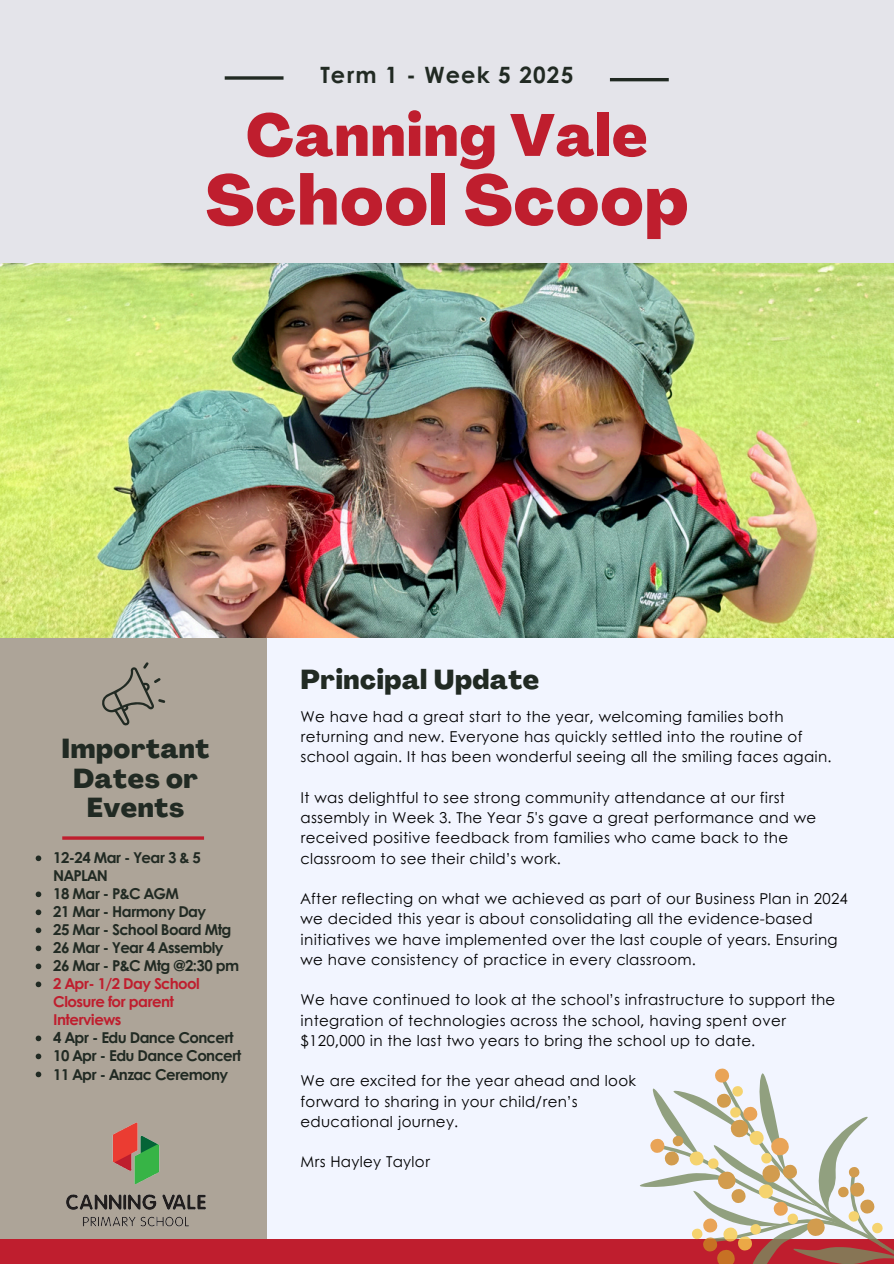
<style>
.page{position:relative;width:894px;height:1264px;background:#fff}
.page>*{position:absolute;margin:0;border:0;box-sizing:border-box;transform-origin:0 0}
.t1{font:800 69px "Agrandir";letter-spacing:.02em;color:#bf1e2e}
.t2{font:800 58.5px "Agrandir";letter-spacing:.02em;color:#bf1e2e}
.t3{font:800 27px/29.2px "Agrandir";letter-spacing:.02em;color:#212a23;text-align:center}
.t4{font:700 22.5px "Century Gothic";letter-spacing:.05em;color:#212a23}
.t5{font:15px/20.2px "Century Gothic";letter-spacing:.02em;color:#000}
.t6{font:700 15px/18px "Century Gothic";letter-spacing:-.04em;color:#212a23}
.t7{font:700 15px/18px "Century Gothic";letter-spacing:-.04em;color:#bf1e2e}
</style>
<div class="page">
<div style="left:0;top:0;width:893px;height:1263px;background:#f2f5ff"></div>
<div style="left:0;top:0;width:893px;height:263px;background:#e4e4ea"></div>
<div style="left:0;top:634px;width:266px;height:611px;background:#ada498"></div>
<div style="left:0;top:1239px;width:893px;height:24px;background:#bf1e2e"></div>
<img style="left:0;top:263px;width:893px;height:374px">
<hr style="left:62px;top:836px;width:142px;height:3px;background:#bf1e2e">
<hr style="left:609px;top:78px;width:59px;height:3px;background:#212a23">
<svg style="left:225px;top:76px;width:58px;height:4px"></svg>
<svg style="left:102px;top:662px;width:63px;height:63px"></svg>
<img style="left:66px;top:1122px;width:140px;height:104px">
<svg style="left:640px;top:1068px;width:253px;height:195px"></svg>
<svg style="left:36px;top:855px;width:5px;height:6px"></svg>
<svg style="left:36px;top:891px;width:5px;height:6px"></svg>
<svg style="left:36px;top:909px;width:5px;height:6px"></svg>
<svg style="left:36px;top:927px;width:5px;height:6px"></svg>
<svg style="left:36px;top:945px;width:5px;height:6px"></svg>
<svg style="left:36px;top:963px;width:5px;height:6px"></svg>
<svg style="left:36px;top:981px;width:5px;height:6px"></svg>
<svg style="left:36px;top:1035px;width:5px;height:6px"></svg>
<svg style="left:36px;top:1053px;width:5px;height:6px"></svg>
<svg style="left:36px;top:1071px;width:5px;height:6px"></svg>
<h3 class="t4" style="left:320px;top:58px;width:254px">Term 1 - Week 5 2025</h3>
<p class="t2" style="left:246px;top:112px;width:403px">Canning Vale</p>
<p class="t1" style="left:205px;top:173px;width:484px">School Scoop</p>
<p class="t3" style="left:61px;top:737px;width:150px">Important<br>Dates or<br>Events</p>
<p class="t6" style="left:53px;top:848px;width:149px">12-24 Mar - Year 3 &amp; 5<br>NAPLAN</p>
<p class="t6" style="left:53px;top:884px;width:127px">18 Mar - P&amp;C AGM</p>
<p class="t6" style="left:53px;top:902px;width:154px">21 Mar - Harmony Day</p>
<p class="t6" style="left:53px;top:920px;width:180px">25 Mar - School Board Mtg</p>
<p class="t6" style="left:53px;top:938px;width:172px">26 Mar - Year 4 Assembly</p>
<p class="t6" style="left:53px;top:956px;width:187px">26 Mar - P&amp;C Mtg @2:30 pm</p>
<p class="t7" style="left:53px;top:974px;width:148px">2 Apr- 1/2 Day School<br>Closure for parent<br>Interviews</p>
<p class="t6" style="left:53px;top:1028px;width:182px">4 Apr - Edu Dance Concert</p>
<h2 class="t6" style="left:53px;top:1046px;width:189px">10 Apr - Edu Dance Concert</h2>
<p class="t6" style="left:53px;top:1064px;width:176px">11 Apr - Anzac Ceremony</p>
<p class="t3" style="left:300px;top:667px;width:240px">Principal Update</p>
<h1 class="t5" style="left:300px;top:705px;width:532px">We have had a great start to the year, welcoming families both returning and new. Everyone has quickly settled into the routine of school again. It has been wonderful seeing all the smiling faces again.</h1>
<p class="t5" style="left:300px;top:786px;width:517px">It was delightful to see strong community attendance at our first assembly in Week 3. The Year 5's gave a great performance and we received positive feedback from families who came back to the classroom to see their child’s work.</p>
<p class="t5" style="left:300px;top:887px;width:548px">After reflecting on what we achieved as part of our Business Plan in 2024 we decided this year is about consolidating all the evidence-based initiatives we have implemented over the last couple of years. Ensuring we have consistency of practice in every classroom.</p>
<h2 class="t5" style="left:300px;top:989px;width:536px">We have continued to look at the school’s infrastructure to support the integration of technologies across the school, having spent over $120,000 in the last two years to bring the school up to date.</h2>
<p class="t5" style="left:300px;top:1070px;width:337px">We are excited for the year ahead and look</p>
<p class="t5" style="left:300px;top:1090px;width:278px">forward to sharing in your child/ren’s</p>
<p class="t5" style="left:300px;top:1110px;width:159px">educational journey.</p>
<p class="t5" style="left:300px;top:1151px;width:131px">Mrs Hayley Taylor</p>
</div>
